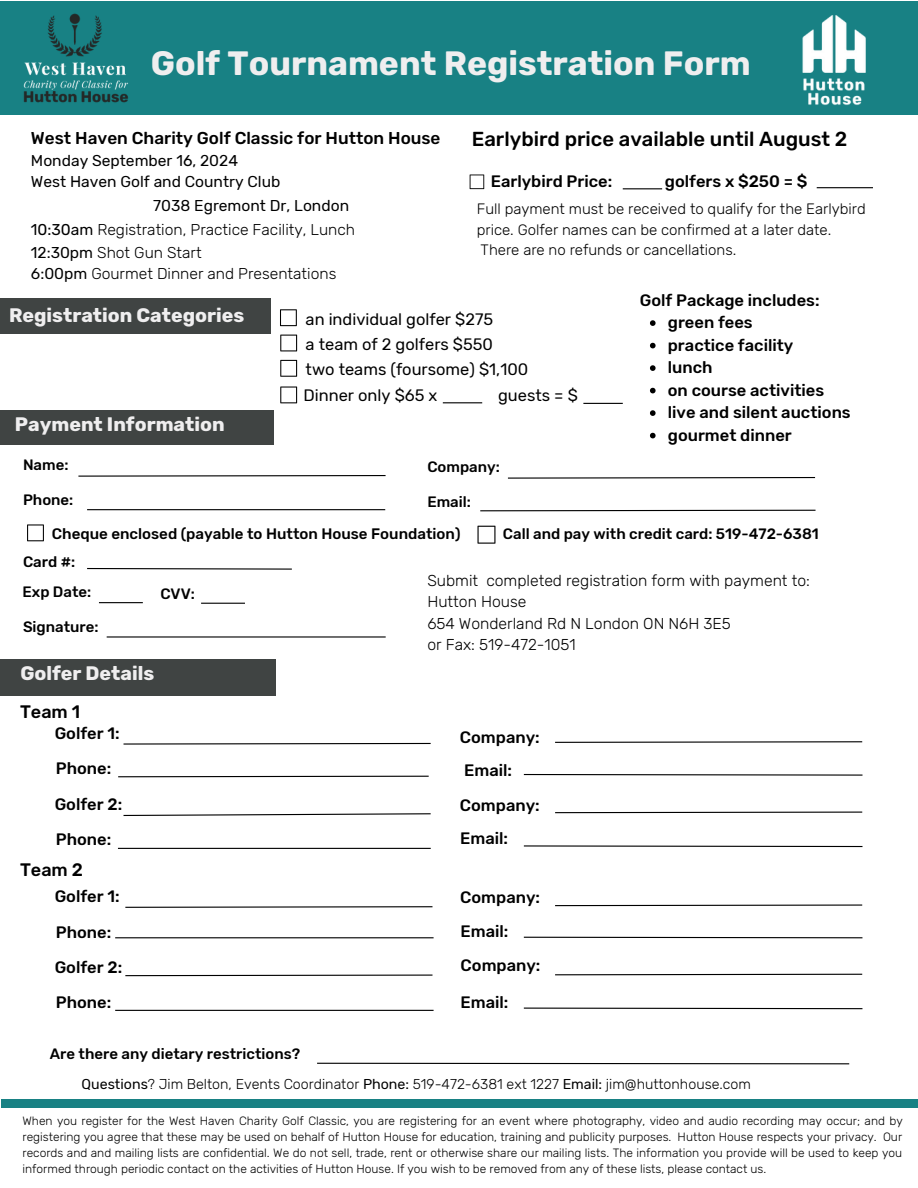
<style>
.page{position:relative;width:918px;height:1188px;background:#fff}
.page>*{position:absolute;margin:0;border:0;box-sizing:border-box;transform-origin:0 0}
.t1{font:700 33.75px "Rubik";color:#efeeef}
.t2{font:500 20.25px "Rubik";color:#000}
.t3{font:700 19.5px "Rubik";color:#efeeef}
.t4{font:500 18px "Rubik";color:#000}
.t5{font:500 17.1px "Rubik";color:#000}
.t6{font:500 16.5px "Rubik";color:#000}
.t7{font:16.5px "Rubik";color:#000}
.t8{font:300 15.75px "Rubik";color:#000}
.t9{font:300 15.6px/24.8px "Rubik";color:#000}
.t10{font:15.6px/21px "Rubik";color:#000}
.t11{font:500 15.15px "Rubik";color:#000}
.t12{font:300 15px/20.2px "Rubik";color:#000}
.t13{font:500 15px "Rubik";color:#000}
.t14{font:300 14.25px "Rubik";color:#000}
.t15{font:300 12px/16px "Rubik";color:#000;text-align:justify}
.s1{font-weight:400}
</style>
<div class="page">
<div style="left:0;top:1px;width:918px;height:114px;background:#188184"></div>
<svg style="left:470px;top:175px;width:14px;height:14px"></svg>
<hr style="left:623px;top:188px;width:39px;height:1px;background:#000">
<hr style="left:817px;top:187px;width:56px;height:1px;background:#000">
<img style="left:23px;top:13px;width:105px;height:90px">
<div style="left:0;top:298px;width:271px;height:36px;background:#404443"></div>
<svg style="left:280px;top:335px;width:17px;height:16px"></svg>
<hr style="left:443px;top:402px;width:39px;height:1px;background:#000">
<hr style="left:583px;top:403px;width:40px;height:1px;background:#000">
<svg style="left:280px;top:309px;width:17px;height:17px"></svg>
<svg style="left:280px;top:360px;width:17px;height:17px"></svg>
<div style="left:0;top:410px;width:273px;height:34px;background:#404443"></div>
<div style="left:0;top:659px;width:275px;height:37px;background:#404443"></div>
<hr style="left:87px;top:509px;width:298px;height:1px;background:#000">
<svg style="left:480px;top:509px;width:336px;height:3px"></svg>
<svg style="left:78px;top:475px;width:308px;height:2px"></svg>
<svg style="left:507px;top:477px;width:309px;height:2px"></svg>
<svg style="left:27px;top:524px;width:17px;height:17px"></svg>
<svg style="left:477px;top:526px;width:18px;height:18px"></svg>
<svg style="left:87px;top:568px;width:205px;height:2px"></svg>
<hr style="left:99px;top:602px;width:44px;height:1px;background:#000">
<hr style="left:201px;top:603px;width:44px;height:1px;background:#000">
<hr style="left:107px;top:636px;width:279px;height:2px;background:#000">
<div style="left:1px;top:1099px;width:917px;height:8px;background:#188184"></div>
<img style="left:802px;top:15px;width:64px;height:90px">
<svg style="left:280px;top:387px;width:17px;height:16px"></svg>
<svg style="left:650px;top:320px;width:6px;height:6px"></svg>
<svg style="left:650px;top:343px;width:6px;height:5px"></svg>
<svg style="left:650px;top:365px;width:6px;height:6px"></svg>
<svg style="left:650px;top:388px;width:6px;height:5px"></svg>
<svg style="left:650px;top:410px;width:6px;height:6px"></svg>
<svg style="left:650px;top:433px;width:6px;height:5px"></svg>
<svg style="left:123px;top:742px;width:308px;height:3px"></svg>
<svg style="left:555px;top:741px;width:308px;height:2px"></svg>
<svg style="left:118px;top:775px;width:311px;height:3px"></svg>
<svg style="left:523px;top:774px;width:340px;height:2px"></svg>
<svg style="left:123px;top:813px;width:308px;height:3px"></svg>
<svg style="left:555px;top:811px;width:308px;height:3px"></svg>
<hr style="left:118px;top:848px;width:313px;height:1px;background:#000">
<svg style="left:523px;top:845px;width:340px;height:3px"></svg>
<svg style="left:125px;top:906px;width:308px;height:2px"></svg>
<svg style="left:555px;top:904px;width:308px;height:3px"></svg>
<hr style="left:115px;top:937px;width:319px;height:1px;background:#000">
<svg style="left:523px;top:936px;width:340px;height:3px"></svg>
<svg style="left:125px;top:974px;width:308px;height:3px"></svg>
<svg style="left:555px;top:973px;width:308px;height:3px"></svg>
<hr style="left:115px;top:1010px;width:319px;height:1px;background:#000">
<svg style="left:523px;top:1007px;width:340px;height:3px"></svg>
<svg style="left:317px;top:1062px;width:533px;height:3px"></svg>
<p class="t1" style="left:151px;top:44px;width:601px">Golf Tournament Registration Form</p>
<p class="t5" style="left:31px;top:128px;width:411px">West Haven Charity Golf Classic for Hutton House</p>
<p class="t10" style="left:31px;top:150px;width:251px">Monday September 16, 2024<br>West Haven Golf and Country Club</p>
<p class="t9" style="left:31px;top:193px;width:326px;text-indent:122px"><span class="s1">7038 Egremont Dr, London<br>10:30am</span> Registration, Practice Facility, Lunch</p>
<p class="t9" style="left:31px;top:242px;width:307px;line-height:21.3px"><span class="s1">12:30pm</span> Shot Gun Start<br><span class="s1">6:00pm</span> Gourmet Dinner and Presentations</p>
<p class="t2" style="left:472px;top:127px;width:377px">Earlybird price available until August 2</p>
<p class="t6" style="left:491px;top:172px;width:123px">Earlybird Price:</p>
<p class="t6" style="left:665px;top:172px;width:144px">golfers x $250 = $</p>
<p class="t12" style="left:477px;top:199px;width:390px">Full payment must be received to qualify for the Earlybird price. Golfer names can be confirmed at a later date.<br>There are no refunds or cancellations.</p>
<p class="t3" style="left:9px;top:304px;width:237px">Registration Categories</p>
<p class="t7" style="left:306px;top:310px;width:189px">an individual golfer $275</p>
<p class="t7" style="left:306px;top:335px;width:189px">a team of 2 golfers $550</p>
<p class="t7" style="left:306px;top:360px;width:224px">two teams (foursome) $1,100</p>
<p class="t7" style="left:303px;top:386px;width:135px">Dinner only $65 x</p>
<p class="t7" style="left:498px;top:386px;width:81px">guests = $</p>
<p class="t3" style="left:15px;top:413px;width:211px">Payment Information</p>
<p class="t6" style="left:640px;top:290px;width:181px">Golf Package includes:</p>
<p class="t6" style="left:668px;top:313px;width:86px">green fees</p>
<p class="t6" style="left:668px;top:335px;width:127px">practice facility</p>
<p class="t6" style="left:668px;top:358px;width:46px">lunch</p>
<p class="t6" style="left:668px;top:380px;width:158px">on course activities</p>
<p class="t6" style="left:668px;top:403px;width:184px">live and silent auctions</p>
<p class="t6" style="left:668px;top:425px;width:125px">gourmet dinner</p>
<p class="t13" style="left:23px;top:456px;width:47px">Name:</p>
<p class="t13" style="left:427px;top:458px;width:74px">Company:</p>
<p class="t13" style="left:23px;top:491px;width:52px">Phone:</p>
<p class="t13" style="left:427px;top:493px;width:45px">Email:</p>
<p class="t11" style="left:52px;top:525px;width:410px">Cheque enclosed (payable to Hutton House Foundation)</p>
<p class="t13" style="left:503px;top:525px;width:317px">Call and pay with credit card: 519-472-6381</p>
<p class="t8" style="left:427px;top:571px;width:384px">Submit completed registration form with payment to:</p>
<p class="t8" style="left:427px;top:593px;width:101px">Hutton House</p>
<p class="t8" style="left:427px;top:614px;width:305px">654 Wonderland Rd N London ON N6H 3E5</p>
<p class="t8" style="left:427px;top:635px;width:150px">or Fax: 519-472-1051</p>
<p class="t13" style="left:23px;top:553px;width:54px">Card #:</p>
<p class="t13" style="left:23px;top:583px;width:70px">Exp Date:</p>
<p class="t13" style="left:160px;top:585px;width:36px">CVV:</p>
<p class="t13" style="left:23px;top:618px;width:77px">Signature:</p>
<p class="t3" style="left:20px;top:662px;width:135px">Golfer Details</p>
<p class="t4" style="left:20px;top:701px;width:62px">Team 1</p>
<p class="t6" style="left:55px;top:724px;width:66px">Golfer 1:</p>
<p class="t6" style="left:460px;top:727px;width:81px">Company:</p>
<p class="t6" style="left:56px;top:759px;width:57px">Phone:</p>
<p class="t6" style="left:464px;top:761px;width:49px">Email:</p>
<p class="t6" style="left:55px;top:794px;width:69px">Golfer 2:</p>
<p class="t6" style="left:460px;top:795px;width:81px">Company:</p>
<p class="t6" style="left:56px;top:830px;width:57px">Phone:</p>
<p class="t6" style="left:460px;top:829px;width:49px">Email:</p>
<p class="t4" style="left:20px;top:860px;width:65px">Team 2</p>
<p class="t6" style="left:55px;top:887px;width:66px">Golfer 1:</p>
<p class="t6" style="left:460px;top:888px;width:81px">Company:</p>
<p class="t6" style="left:56px;top:922px;width:57px">Phone:</p>
<p class="t6" style="left:461px;top:922px;width:49px">Email:</p>
<p class="t6" style="left:55px;top:958px;width:69px">Golfer 2:</p>
<p class="t6" style="left:461px;top:956px;width:81px">Company:</p>
<p class="t6" style="left:56px;top:993px;width:57px">Phone:</p>
<p class="t6" style="left:461px;top:993px;width:49px">Email:</p>
<p class="t13" style="left:50px;top:1045px;width:252px">Are there any dietary restrictions?</p>
<p class="t14" style="left:82px;top:1076px;width:671px"><span class="s1">Questions</span>? Jim Belton, Events Coordinator <span class="s1">Phone:</span> 519-472-6381 ext 1227 <span class="s1">Email:</span> jim@huttonhouse.com</p>
<p class="t15" style="left:23px;top:1113px;width:882px">When you register for the West Haven Charity Golf Classic, you are registering for an event where photography, video and audio recording may occur; and by registering you agree that these may be used on behalf of Hutton House for education, training and publicity purposes. Hutton House respects your privacy. Our records and and mailing lists are confidential. We do not sell, trade, rent or otherwise share our mailing lists. The information you provide will be used to keep you informed through periodic contact on the activities of Hutton House. If you wish to be removed from any of these lists, please contact us.</p>
</div>
